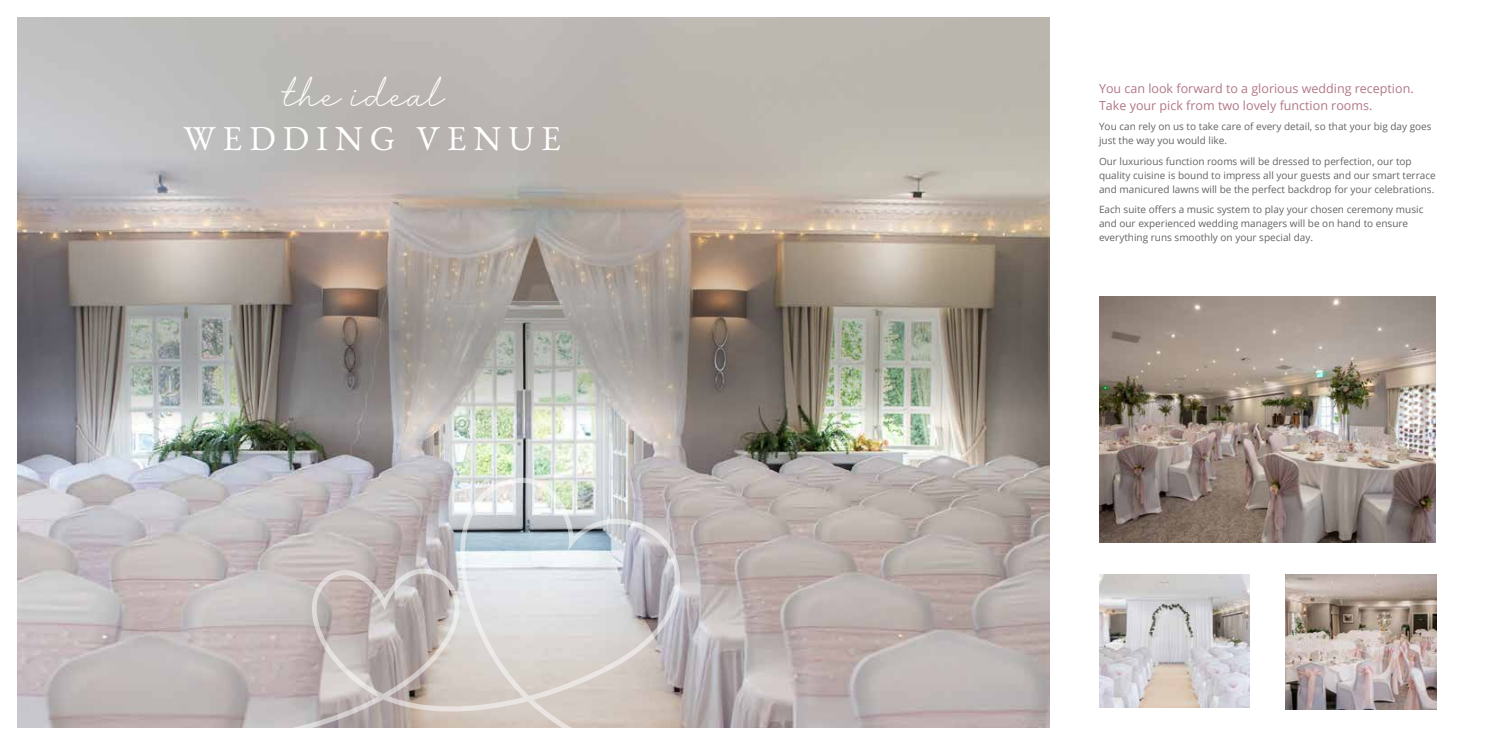
<style>
.page{position:relative;width:1489px;height:745px;background:#fff}
.page>*{position:absolute;margin:0;border:0;box-sizing:border-box;transform-origin:0 0}
.t1{font:37.5px "Harshita";color:#fff}
.t2{font:35px "EB Garamond";letter-spacing:.2em;color:#fff}
.t3{font:12.5px/16.2px "Open Sans";color:#b17786}
.t4{font:10px/13.8px "Open Sans";color:#646363}
</style>
<div class="page">
<img style="left:17px;top:17px;width:1032px;height:709px">
<img style="left:18px;top:17px;width:1029px;height:444px">
<img style="left:1099px;top:296px;width:336px;height:246px">
<svg style="left:210px;top:476px;width:1179px;height:252px"></svg>
<img style="left:1098px;top:574px;width:151px;height:133px">
<img style="left:1284px;top:574px;width:152px;height:134px">
<h1 class="t1" style="left:284px;top:71px;width:162px">the ideal</h1>
<h2 class="t2" style="left:183px;top:116px;width:379px">WEDDING VENUE</h2>
<p class="t3" style="left:1098px;top:80px;width:316px">You can look forward to a glorious wedding reception.<br>Take your pick from two lovely function rooms.</p>
<p class="t4" style="left:1098px;top:120px;width:334px">You can rely on us to take care of every detail, so that your big day goes just the way you would like.</p>
<p class="t4" style="left:1098px;top:154px;width:338px">Our luxurious function rooms will be dressed to perfection, our top quality cuisine is bound to impress all your guests and our smart terrace and manicured lawns will be the perfect backdrop for your celebrations.</p>
<p class="t4" style="left:1098px;top:202px;width:326px">Each suite offers a music system to play your chosen ceremony music and our experienced wedding managers will be on hand to ensure everything runs smoothly on your special day.</p>
</div>
